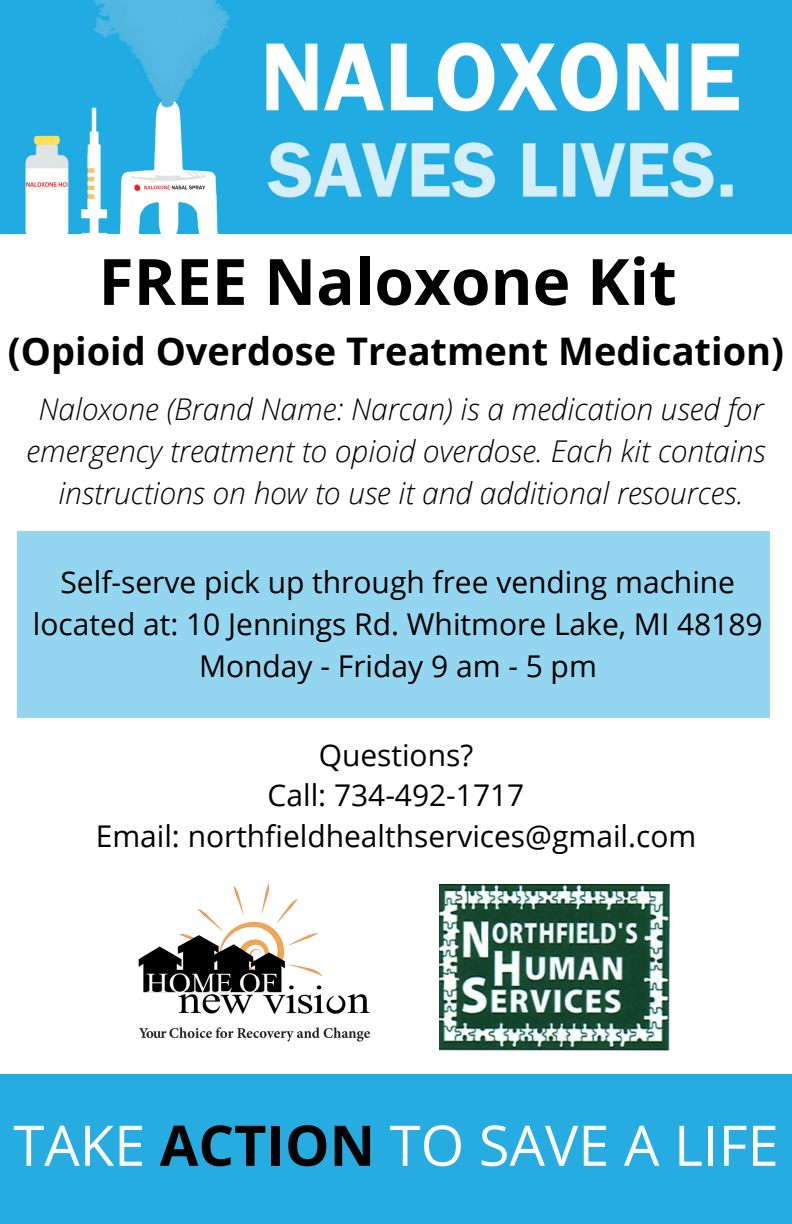
<style>
.page{position:relative;width:792px;height:1224px;background:#fff}
.page>*{position:absolute;margin:0;border:0;box-sizing:border-box;transform-origin:0 0}
.t1{font:700 64px "Open Sans";color:#000}
.t2{font:56px "Open Sans";color:#fff}
.t3{font:700 38px "Open Sans";color:#000}
.t4{font:30px "Open Sans";color:#000}
.t5{font:italic 300 30px/42px "Open Sans";color:#000;text-align:center}
.s1{font-weight:700;color:#000}
</style>
<div class="page">
<img style="left:0;top:0;width:792px;height:234px">
<img style="left:440px;top:884px;width:229px;height:167px">
<div style="left:17px;top:531px;width:753px;height:186px;background:#94d5f0"></div>
<div style="left:0;top:1074px;width:792px;height:150px;background:#27ace2"></div>
<img style="left:138px;top:884px;width:232px;height:158px">
<p class="t1" style="left:99px;top:237px;width:580px">FREE Naloxone Kit</p>
<p class="t3" style="left:8px;top:324px;width:778px">(Opioid Overdose Treatment Medication)</p>
<p class="t5" style="left:26px;top:388px;width:741px">Naloxone (Brand Name: Narcan) is a medication used for emergency treatment to opioid overdose. Each kit contains instructions on how to use it and additional resources.</p>
<p class="t4" style="left:61px;top:561px;width:676px">Self-serve pick up through free vending machine</p>
<p class="t4" style="left:33px;top:603px;width:731px">located at: 10 Jennings Rd. Whitmore Lake, MI 48189</p>
<p class="t4" style="left:199px;top:645px;width:399px">Monday - Friday 9 am - 5 pm</p>
<p class="t4" style="left:319px;top:734px;width:156px">Questions?</p>
<p class="t4" style="left:268px;top:774px;width:258px">Call: 734-492-1717</p>
<p class="t4" style="left:96px;top:815px;width:602px">Email: northfieldhealthservices@gmail.com</p>
<p class="t2" style="left:13px;top:1106px;width:767px">TAKE <span class="s1">ACTION</span> TO SAVE A LIFE</p>
</div>
